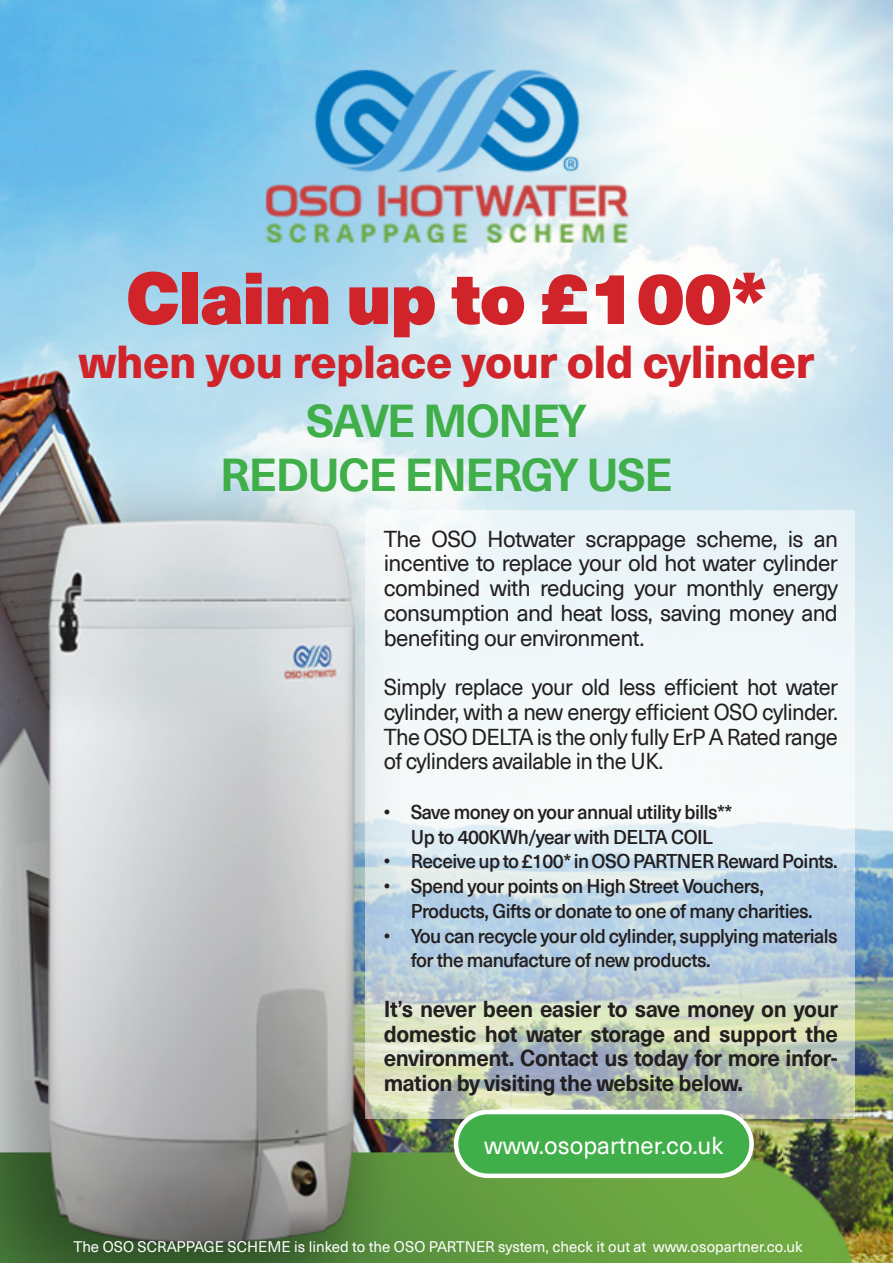
<style>
.page{position:relative;width:893px;height:1263px;background:#fff}
.page>*{position:absolute;margin:0;border:0;box-sizing:border-box;transform-origin:0 0}
.t1{font:72px "Neue Haas Unica Pro X Black";letter-spacing:-.01em;color:#d1232a}
.t2{font:800 45px "Neue Haas Unica Pro";letter-spacing:-.01em;color:#d1232a}
.t3{font:700 45px "Neue Haas Unica Pro";letter-spacing:-.03em;color:#40ae49}
.t4{font:24px "Neue Haas Unica Pro";color:#fff}
.t5{font:22.5px/24.8px "Neue Haas Unica Pro";letter-spacing:-.03em;color:#231f20;text-align:justify}
.t6{font:700 22.5px/24.8px "Neue Haas Unica Pro";letter-spacing:-.02em;color:#231f20;text-align:justify}
.t7{font:500 19.5px/24.8px "Neue Haas Unica Pro";letter-spacing:-.03em;color:#231f20}
.t8{font:15px "Neue Haas Unica Pro";color:#fff}
</style>
<div class="page">
<img style="left:0;top:0;width:893px;height:1263px">
<svg style="left:366px;top:510px;width:489px;height:608px"></svg>
<div style="left:456px;top:1112px;width:296px;height:64px;background:#40ae49;border-radius:32px"></div>
<div style="left:454px;top:1110px;width:300px;height:68px;border:4px solid #fff;border-radius:32px"></div>
<p class="t1" style="left:126px;top:252px;width:642px">Claim up to £100*</p>
<p class="t2" style="left:79px;top:334px;width:737px">when you replace your old cylinder</p>
<p class="t3" style="left:306px;top:393px;width:282px">SAVE MONEY</p>
<p class="t3" style="left:220px;top:447px;width:454px">REDUCE ENERGY USE</p>
<p class="t5" style="left:384px;top:527px;width:456px">The OSO Hotwater scrappage scheme, is an incentive to replace your old hot water cylinder combined with reducing your monthly energy consumption and heat loss, saving money and benefiting our environment.</p>
<p class="t5" style="left:384px;top:675px;width:456px">Simply replace your old less efficient hot water cylinder, with a new energy efficient OSO cylinder.<br>The OSO DELTA is the only fully ErP A Rated range of cylinders available in the UK.</p>
<p class="t7" style="left:384px;top:800px;width:350px;text-align:center">• Save money on your annual utility bills**<br>Up to 400KWh/year with DELTA COIL</p>
<p class="t7" style="left:384px;top:849px;width:456px">• Receive up to £100* in OSO PARTNER Reward Points.</p>
<p class="t7" style="left:411px;top:874px;width:404px;text-indent:-27px">• Spend your points on High Street Vouchers,<br>Products, Gifts or donate to one of many charities.</p>
<p class="t7" style="left:411px;top:924px;width:429px;text-indent:-27px">• You can recycle your old cylinder, supplying materials for the manufacture of new products.</p>
<p class="t6" style="left:384px;top:997px;width:456px">It’s never been easier to save money on your domestic hot water storage and support the environment. Contact us today for more infor&shy;mation by visiting the website below.</p>
<p class="t4" style="left:484px;top:1131px;width:241px">www.osopartner.co.uk</p>
<p class="t8" style="left:73px;top:1238px;width:731px">The OSO SCRAPPAGE SCHEME is linked to the OSO PARTNER system, check it out at www.osopartner.co.uk</p>
</div>
